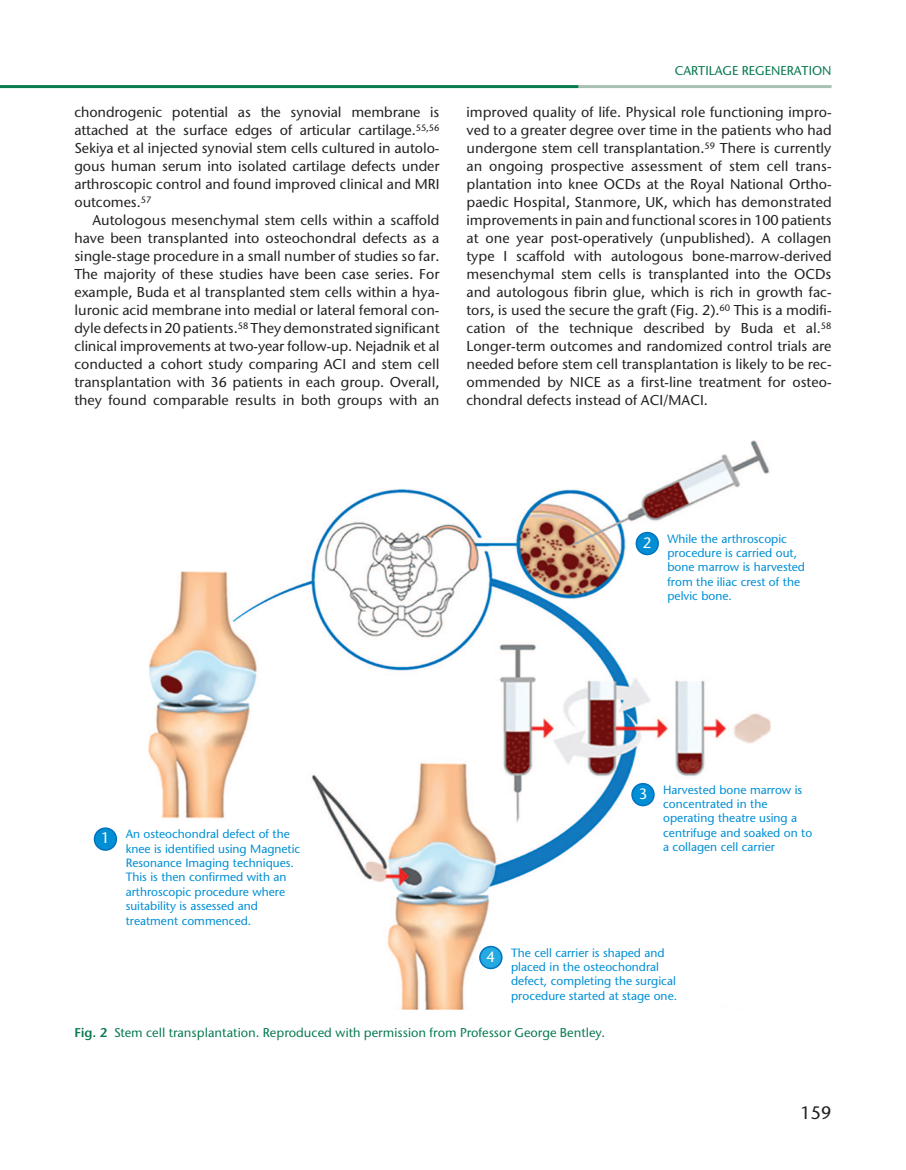
<style>
.page{position:relative;width:906px;height:1170px;background:#fff}
.page>*{position:absolute;margin:0;border:0;box-sizing:border-box;transform-origin:0 0}
.t1{font:500 18px "Stone Sans ITC Pro";color:#231f20}
.t2{font:500 15px "Stone Sans Std";color:#fff}
.t3{font:500 14.25px/18px "Stone Sans ITC Pro";color:#231f20;text-align:justify}
.t4{font:500 12.75px "Stone Sans ITC Pro";color:#077a4e}
.t5{font:500 12px/14.4px "Stone Sans Std";color:#008fd5}
.s1{font-weight:600}
</style>
<div class="page">
<hr style="left:578px;top:85px;width:253px;height:3px;background:#a9c1b0">
<hr style="left:0;top:85px;width:578px;height:3px;background:#077a4e">
<img style="left:148px;top:440px;width:622px;height:569px">
<div style="left:636px;top:532px;width:22px;height:22px;background:#008fd5;border-radius:50%"></div>
<div style="left:635px;top:532px;width:24px;height:23px;border:2px solid #0073bc;border-radius:50%"></div>
<div style="left:632px;top:783px;width:22px;height:22px;background:#008fd5;border-radius:50%"></div>
<div style="left:631px;top:782px;width:23px;height:24px;border:2px solid #0073bc;border-radius:50%"></div>
<div style="left:480px;top:946px;width:22px;height:22px;background:#24aae1;border-radius:50%"></div>
<div style="left:479px;top:945px;width:23px;height:24px;border:2px solid #0073bc;border-radius:50%"></div>
<div style="left:94px;top:828px;width:22px;height:22px;background:#008fd5;border-radius:50%"></div>
<div style="left:94px;top:827px;width:23px;height:23px;border:2px solid #0073bc;border-radius:50%"></div>
<p class="t3" style="left:74px;top:103px;width:367px">chondrogenic potential as the synovial membrane is attached at the surface edges of articular cartilage.<sup>55,56<br></sup>Sekiya et al injected synovial stem cells cultured in autolo&shy;gous human serum into isolated cartilage defects under arthroscopic control and found improved clinical and MRI outcomes.<sup>57</sup></p>
<p class="t3" style="left:74px;top:211px;width:367px;text-indent:18px">Autologous mesenchymal stem cells within a scaffold have been transplanted into osteochondral defects as a single-stage procedure in a small number of studies so far.<br>The majority of these studies have been case series. For example, Buda et al transplanted stem cells within a hya&shy;luronic acid membrane into medial or lateral femoral con&shy;dyle defects in 20 patients.<sup>58</sup> They demonstrated significant clinical improvements at two-year follow-up. Nejadnik et al conducted a cohort study comparing ACI and stem cell transplantation with 36 patients in each group. Overall, they found comparable results in both groups with an</p>
<p class="t4" style="left:674px;top:63px;width:17px">Cartilage</p>
<p class="t4" style="left:742px;top:63px;width:9px">regeneration</p>
<p class="t3" style="left:466px;top:103px;width:366px">improved quality of life. Physical role functioning impro&shy;ved to a greater degree over time in the patients who had undergone stem cell transplantation.<sup>59</sup> There is currently an ongoing prospective assessment of stem cell trans&shy;plantation into knee OCDs at the Royal National Ortho&shy;paedic Hospital, Stanmore, UK, which has demonstrated improvements in pain and functional scores in 100 patients at one year post-operatively (unpublished). A collagen type I scaffold with autologous bone-marrow-derived mesenchymal stem cells is transplanted into the OCDs and autologous fibrin glue, which is rich in growth fac&shy;tors, is used the secure the graft (Fig. 2).<sup>60</sup> This is a modifi&shy;cation of the technique described by Buda et al.<sup>58<br></sup>Longer-term outcomes and randomized control trials are needed before stem cell transplantation is likely to be rec&shy;ommended by NICE as a first-line treatment for osteo&shy;chondral defects instead of ACI/MACI.</p>
<p class="t2" style="left:643px;top:533px;width:10px">2</p>
<p class="t5" style="left:667px;top:531px;width:139px">While the arthroscopic procedure is carried out, bone marrow is harvested from the iliac crest of the pelvic bone.</p>
<p class="t2" style="left:101px;top:829px;width:10px">1</p>
<p class="t5" style="left:126px;top:826px;width:176px">An osteochondral defect of the knee is identified using Magnetic<br>Resonance Imaging techniques.<br>This is then confirmed with an arthroscopic procedure where suitability is assessed and treatment commenced.</p>
<p class="t2" style="left:638px;top:784px;width:10px">3</p>
<p class="t5" style="left:663px;top:782px;width:151px">Harvested bone marrow is concentrated in the operating theatre using a centrifuge and soaked on to a collagen cell carrier</p>
<p class="t2" style="left:486px;top:947px;width:10px">4</p>
<p class="t5" style="left:511px;top:945px;width:168px">The cell carrier is shaped and placed in the osteochondral defect, completing the surgical procedure started at stage one.</p>
<p class="t4" style="left:74px;top:1024px;width:532px"><span class="s1">Fig. 2</span> Stem cell transplantation. Reproduced with permission from Professor George Bentley.</p>
<p class="t1" style="left:800px;top:1101px;width:32px">159</p>
</div>
